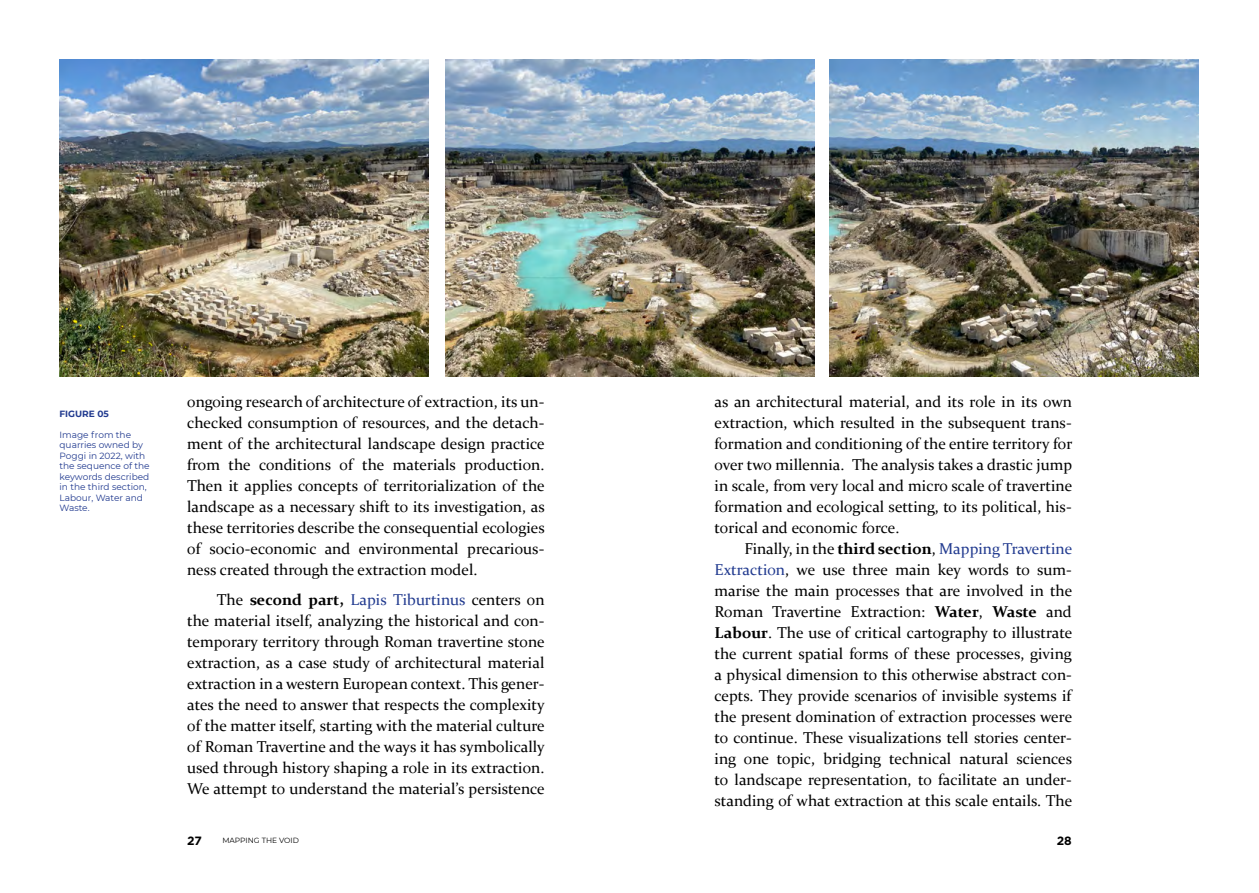
<style>
.page{position:relative;width:1259px;height:893px;background:#fff}
.page>*{position:absolute;margin:0;border:0;box-sizing:border-box;transform-origin:0 0}
.Head_of_Paragraph{font:15.75px/21px "Constantia";color:#000;text-align:justify}
.t1{font:700 12px "Gotham";color:#000}
.Figure_Captions_Side{font:9px/10.5px "Montserrat";color:#213a8f}
.Figure_Captions_Side-2{font:700 9px "Montserrat";color:#213a8f}
.t2{font:7.5px "Montserrat";color:#000}
.s1{font-weight:700}
.s2{color:#213a8f}
</style>
<div class="page">
<img style="left:60px;top:60px;width:369px;height:317px">
<img style="left:445px;top:60px;width:369px;height:317px">
<img style="left:829px;top:60px;width:369px;height:317px">
<p class="Figure_Captions_Side-2" style="left:60px;top:407px;width:51px">FIGURE 05</p>
<p class="Figure_Captions_Side" style="left:60px;top:429px;width:92px">Image from the quarries owned by<br>Poggi in 2022, with the sequence of the keywords described in the third section,<br>Labour, Water and<br>Waste.</p>
<p class="Head_of_Paragraph" style="left:187px;top:391px;width:359px">ongoing research of architecture of extraction, its un&shy;checked consumption of resources, and the detach&shy;ment of the architectural landscape design practice from the conditions of the materials production.<br>Then it applies concepts of territorialization of the landscape as a necessary shift to its investigation, as these territories describe the consequential ecologies of socio-economic and environmental precarious&shy;ness created through the extraction model.</p>
<p class="Head_of_Paragraph" style="left:187px;top:589px;width:359px;text-indent:30px">The <span class="s1">second part,</span> <span class="s2">Lapis Tiburtinus</span> centers on the material itself, analyzing the historical and con&shy;temporary territory through Roman travertine stone extraction, as a case study of architectural material extraction in a western European context. This gener&shy;ates the need to answer that respects the complexity of the matter itself, starting with the material culture of Roman Travertine and the ways it has symbolically used through history shaping a role in its extraction.<br>We attempt to understand the material’s persistence</p>
<p class="Head_of_Paragraph" style="left:714px;top:391px;width:359px">as an architectural material, and its role in its own extraction, which resulted in the subsequent trans&shy;formation and conditioning of the entire territory for over two millennia. The analysis takes a drastic jump in scale, from very local and micro scale of travertine formation and ecological setting, to its political, his&shy;torical and economic force.</p>
<p class="Head_of_Paragraph" style="left:714px;top:538px;width:359px;text-indent:30px">Finally, in the <span class="s1">third section</span>, <span class="s2">Mapping Travertine Extraction</span>, we use three main key words to sum&shy;marise the main processes that are involved in the Roman Travertine Extraction: <span class="s1">Water</span>, <span class="s1">Waste</span> and <span class="s1">Labour</span>. The use of critical cartography to illustrate the current spatial forms of these processes, giving a physical dimension to this otherwise abstract con&shy;cepts. They provide scenarios of invisible systems if the present domination of extraction processes were to continue. These visualizations tell stories center&shy;ing one topic, bridging technical natural sciences to landscape representation, to facilitate an under&shy;standing of what extraction at this scale entails. The</p>
<p class="t1" style="left:187px;top:833px;width:16px">27</p>
<p class="t2" style="left:222px;top:835px;width:78px">MAPPING THE VOID</p>
<p class="t1" style="left:1056px;top:833px;width:17px">28</p>
</div>
